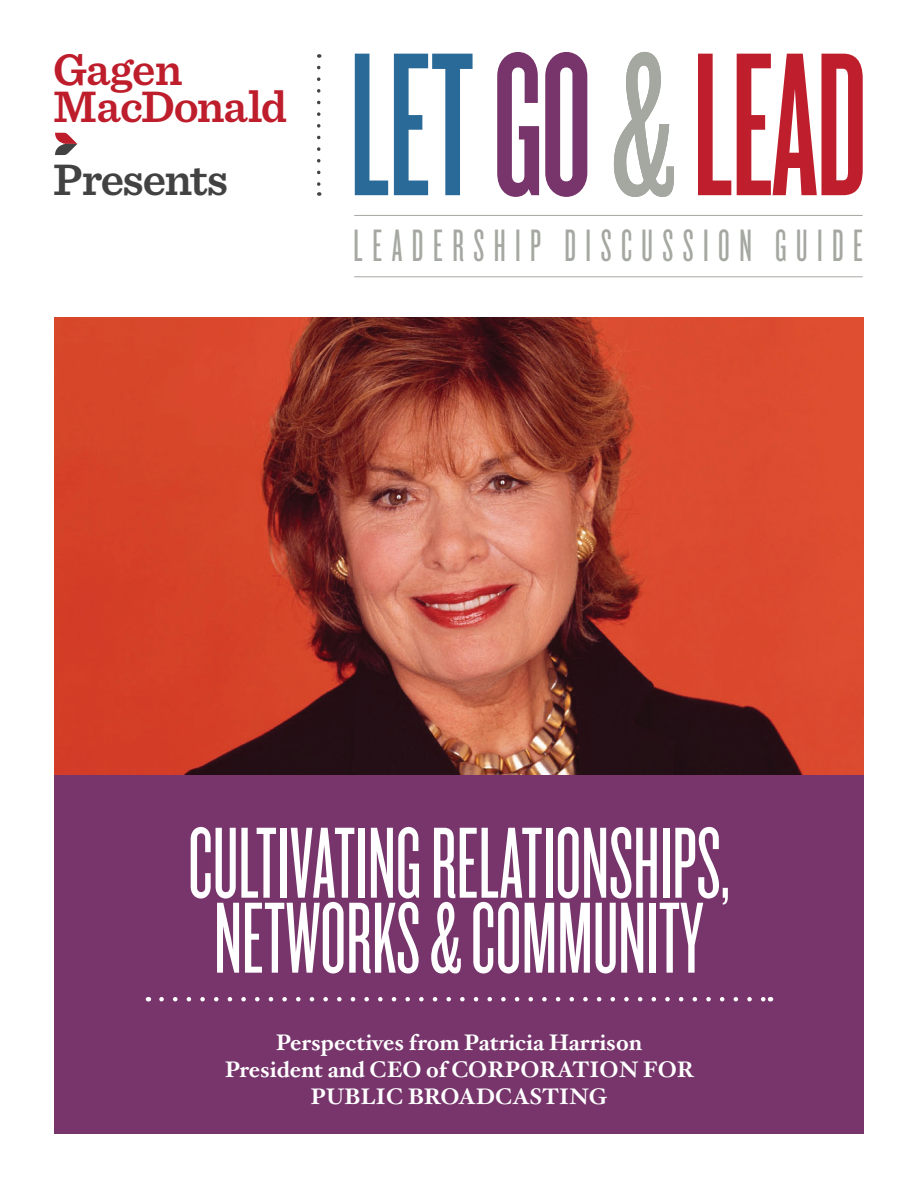
<style>
.page{position:relative;width:918px;height:1188px;background:#fff}
.page>*{position:absolute;margin:0;border:0;box-sizing:border-box;transform-origin:0 0}
.t1{font:105px/75px "Knockout 26 Junior Flywght";color:#fff}
.t2{font:47.25px "Knockout 26 Junior Flywght";letter-spacing:.2em;color:#a5a8a1}
.t3{font:600 46.05px/36.8px "Sentinel";letter-spacing:-.02em;color:#be1d2c}
.t4{font:600 46.05px "Sentinel";letter-spacing:-.03em;color:#424242}
.t5{font:700 22.5px/27px "Hoefler Txt";color:#fff;text-align:center}
</style>
<div class="page">
<div style="left:54px;top:775px;width:810px;height:359px;background:#77356b"></div>
<img style="left:54px;top:317px;width:810px;height:458px">
<svg style="left:161px;top:997px;width:602px;height:4px"></svg>
<svg style="left:355px;top:54px;width:33px;height:141px"></svg>
<svg style="left:394px;top:54px;width:79px;height:141px"></svg>
<svg style="left:497px;top:52px;width:42px;height:145px"></svg>
<svg style="left:545px;top:52px;width:42px;height:145px"></svg>
<svg style="left:698px;top:54px;width:33px;height:141px"></svg>
<svg style="left:737px;top:54px;width:126px;height:141px"></svg>
<svg style="left:614px;top:52px;width:60px;height:145px"></svg>
<svg style="left:55px;top:133px;width:22px;height:22px"></svg>
<svg style="left:317px;top:67px;width:4px;height:129px"></svg>
<hr style="left:355px;top:215px;width:507px;height:1px;background:#a5a8a1">
<hr style="left:355px;top:277px;width:507px;height:1px;background:#a5a8a1">
<h3 class="t3" style="left:53px;top:49px;width:235px">Gagen<br>MacDonald</h3>
<h3 class="t4" style="left:53px;top:144px;width:176px">Presents</h3>
<h2 class="t2" style="left:354px;top:219px;width:511px">LEADERSHIP DISCUSSION GUIDE</h2>
<h1 class="t1" style="left:188px;top:825px;width:543px">CULTIVATING RELATIONSHIPS,<br>NETWORKS &amp; COMMUNITY</h1>
<p class="t5" style="left:225px;top:1028px;width:471px">Perspectives from Patricia Harrison<br>President and CEO of CORPORATION FOR<br>PUBLIC BROADCASTING</p>
</div>
